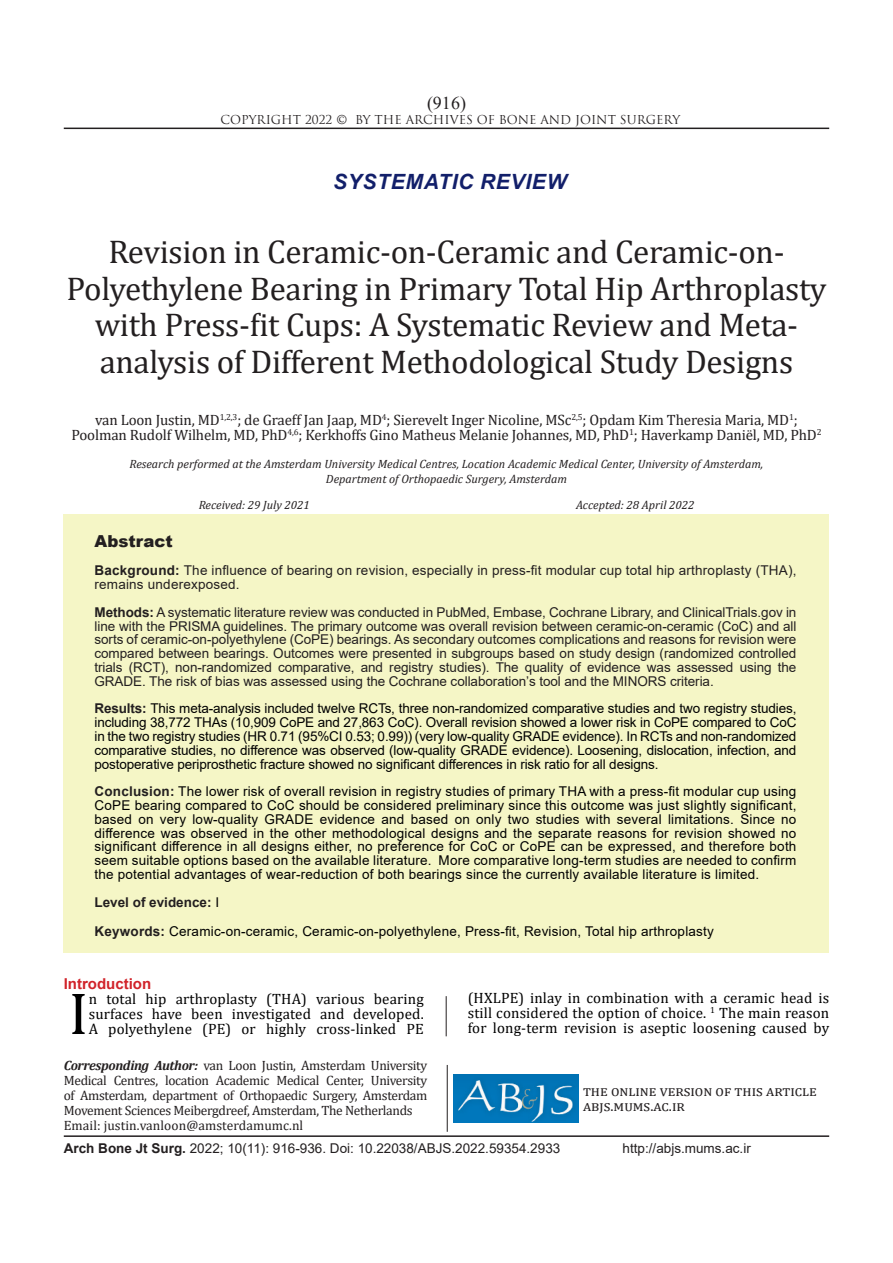
<style>
.page{position:relative;width:893px;height:1263px;background:#fff}
.page>*{position:absolute;margin:0;border:0;box-sizing:border-box;transform-origin:0 0}
.t1{font:60px "Cambria";color:#000}
.t2{font:33px/36.9px "Cambria";letter-spacing:-.01em;color:#231f20;text-align:center}
.sartitr{font:italic 700 21px "Arial";letter-spacing:.035em;color:#121f6a}
.t3{font:18px "Times New Roman";color:#231f20}
.CHEKIDEH{font:900 16.5px "Arial";color:#231f20}
.t4{font:15px/15px "Cambria";letter-spacing:.01em;color:#000;text-align:justify}
.t5{font:15px/15px "Cambria";letter-spacing:-.01em;color:#231f20}
.Titr_ghermez_ABJS{font:700 15px "Arial";color:#d1232a}
.CHEKIDEH-2{font:13.5px/13.8px "Arial";letter-spacing:.015em;color:#000;text-align:justify}
.CHEKIDEH-3{font:13.5px/13.8px "Arial";letter-spacing:.015em;color:#231f20}
.نویسنده_مسئول{font:13.5px/15px "Cambria";letter-spacing:-.025em;color:#231f20;text-align:justify}
.نویسنده_مسئول-2{font:13.5px "Cambria";letter-spacing:.005em;color:#231f20}
.CHEKIDEH-4{font:700 13.5px "Arial";color:#231f20}
.ریسرچ{font:italic 12px "Cambria";color:#231f20}
.t6{font:12px "Trajan Pro";color:#231f20}
.tarikh{font:italic 12px "Cambria";color:#231f20}
.s1{font-weight:700}
.s2{font-weight:700;color:#231f20}
.s3{font-weight:400;color:#000}
.s4{font-weight:700;font-style:italic}
</style>
<div class="page">
<hr style="left:64px;top:128px;width:765px;height:1px;background:#231f20">
<hr style="left:64px;top:1135px;width:765px;height:2px;background:#231f20">
<hr style="left:447px;top:1065px;width:1px;height:67px;background:#231f20">
<img style="left:454px;top:1075px;width:125px;height:47px">
<div style="left:64px;top:514px;width:765px;height:439px;background:#f5f6c6"></div>
<hr style="left:446px;top:996px;width:1px;height:40px;background:#231f20">
<h3 class="t3" style="left:427px;top:91px;width:40px">)916(</h3>
<p class="t6" style="left:221px;top:112px;width:461px">COPYRIGHT 2022 © BY THE ARCHIVES OF BONE AND JOINT SURGERY</p>
<p class="sartitr" style="left:333px;top:167px;width:235px">SYSTEMATIC REVIEW</p>
<p class="t2" style="left:66px;top:233px;width:761px">Revision in Ceramic-on-Ceramic and Ceramic-on-Polyethylene Bearing in Primary Total Hip Arthroplasty with Press-fit Cups: A Systematic Review and Meta&shy;analysis of Different Methodological Study Designs</p>
<p class="t5" style="left:95px;top:413px;width:704px">van Loon Justin, MD<sup>1,2,3</sup>; de Graeff Jan Jaap, MD<sup>4</sup>; Sierevelt Inger Nicoline, MSc<sup>2,5</sup>; Opdam Kim Theresia Maria, MD<sup>1</sup>;</p>
<p class="t5" style="left:71px;top:428px;width:752px">Poolman Rudolf Wilhelm, MD, PhD<sup>4,6</sup>; Kerkhoffs Gino Matheus Melanie Johannes, MD, PhD<sup>1</sup>; Haverkamp Daniël, MD, PhD<sup>2</sup></p>
<p class="ریسرچ" style="left:130px;top:456px;width:635px">Research performed at the Amsterdam University Medical Centres, Location Academic Medical Center, University of Amsterdam,</p>
<p class="ریسرچ" style="left:326px;top:470px;width:243px">Department of Orthopaedic Surgery, Amsterdam</p>
<p class="tarikh" style="left:199px;top:497px;width:113px">Received: 29 July 2021</p>
<p class="tarikh" style="left:576px;top:497px;width:120px">Accepted: 28 April 2022</p>
<p class="CHEKIDEH" style="left:94px;top:529px;width:80px">Abstract</p>
<p class="CHEKIDEH-3" style="left:94px;top:564px;width:703px"><span class="s1">Background:</span> The influence of bearing on revision, especially in press-fit modular cup total hip arthroplasty (THA), remains underexposed.</p>
<p class="CHEKIDEH-3" style="left:94px;top:605px;width:703px;text-align:justify"><span class="s1">Methods:</span> A systematic literature review was conducted in PubMed, Embase, Cochrane Library, and ClinicalTrials.gov in line with the PRISMA guidelines. The primary outcome was overall revision between ceramic-on-ceramic (CoC) and all sorts of ceramic-on-polyethylene (CoPE) bearings. As secondary outcomes complications and reasons for revision were compared between bearings. Outcomes were presented in subgroups based on study design (randomized controlled trials (RCT), non-randomized comparative, and registry studies). The quality of evidence was assessed using the GRADE. The risk of bias was assessed using the Cochrane collaboration’s tool and the MINORS criteria.</p>
<p class="CHEKIDEH-2" style="left:94px;top:702px;width:703px"><span class="s2">Results:</span> This meta-analysis included twelve RCTs, three non-randomized comparative studies and two registry studies, including 38,772 THAs (10,909 CoPE and 27,863 CoC). Overall revision showed a lower risk in CoPE compared to CoC in the two registry studies (HR 0.71 (95%CI 0.53; 0.99)) (very low-quality GRADE evidence). In RCTs and non-randomized comparative studies, no difference was observed (low-quality GRADE evidence). Loosening, dislocation, infection, and postoperative periprosthetic fracture showed no significant differences in risk ratio for all designs.</p>
<p class="CHEKIDEH-2" style="left:94px;top:784px;width:703px"><span class="s2">Conclusion:</span> The lower risk of overall revision in registry studies of primary THA with a press-fit modular cup using CoPE bearing compared to CoC should be considered preliminary since this outcome was just slightly significant, based on very low-quality GRADE evidence and based on only two studies with several limitations. Since no difference was observed in the other methodological designs and the separate reasons for revision showed no significant difference in all designs either, no preference for CoC or CoPE can be expressed, and therefore both seem suitable options based on the available literature. More comparative long-term studies are needed to confirm the potential advantages of wear-reduction of both bearings since the currently available literature is limited.</p>
<p class="CHEKIDEH-4" style="left:94px;top:892px;width:126px">Level of evidence: <span class="s3">I</span></p>
<p class="CHEKIDEH-2" style="left:94px;top:924px;width:621px"><span class="s2">Keywords:</span> Ceramic-on-ceramic, Ceramic-on-polyethylene, Press-fit, Revision, Total hip arthroplasty</p>
<p class="Titr_ghermez_ABJS" style="left:64px;top:973px;width:89px">Introduction</p>
<p class="t1" style="left:69px;top:978px;width:21px">I</p>
<p class="t4" style="left:89px;top:991px;width:336px">n total hip arthroplasty (THA) various bearing surfaces have been investigated and developed.<br>A polyethylene (PE) or highly cross-linked PE</p>
<p class="t4" style="left:468px;top:990px;width:363px">(HXLPE) inlay in combination with a ceramic head is still considered the option of choice. <sup>1</sup> The main reason for long-term revision is aseptic loosening caused by</p>
<p class="نویسنده_مسئول" style="left:64px;top:1058px;width:365px"><span class="s4">Corresponding Author:</span> van Loon Justin, Amsterdam University Medical Centres, location Academic Medical Center, University of Amsterdam, department of Orthopaedic Surgery, Amsterdam Movement Sciences Meibergdreef, Amsterdam, The Netherlands</p>
<p class="نویسنده_مسئول-2" style="left:64px;top:1117px;width:241px">Email: justin.vanloon@amsterdamumc.nl</p>
<p class="t5" style="left:583px;top:1083px;width:235px">the online version of this article abjs.mums.ac.ir</p>
<p class="CHEKIDEH-3" style="left:64px;top:1141px;width:498px"><span class="s1">Arch Bone Jt Surg.</span> 2022; 10(11): 916-936. Doi: 10.22038/ABJS.2022.59354.2933</p>
<p class="CHEKIDEH-3" style="left:623px;top:1141px;width:130px">http://abjs.mums.ac.ir</p>
</div>
